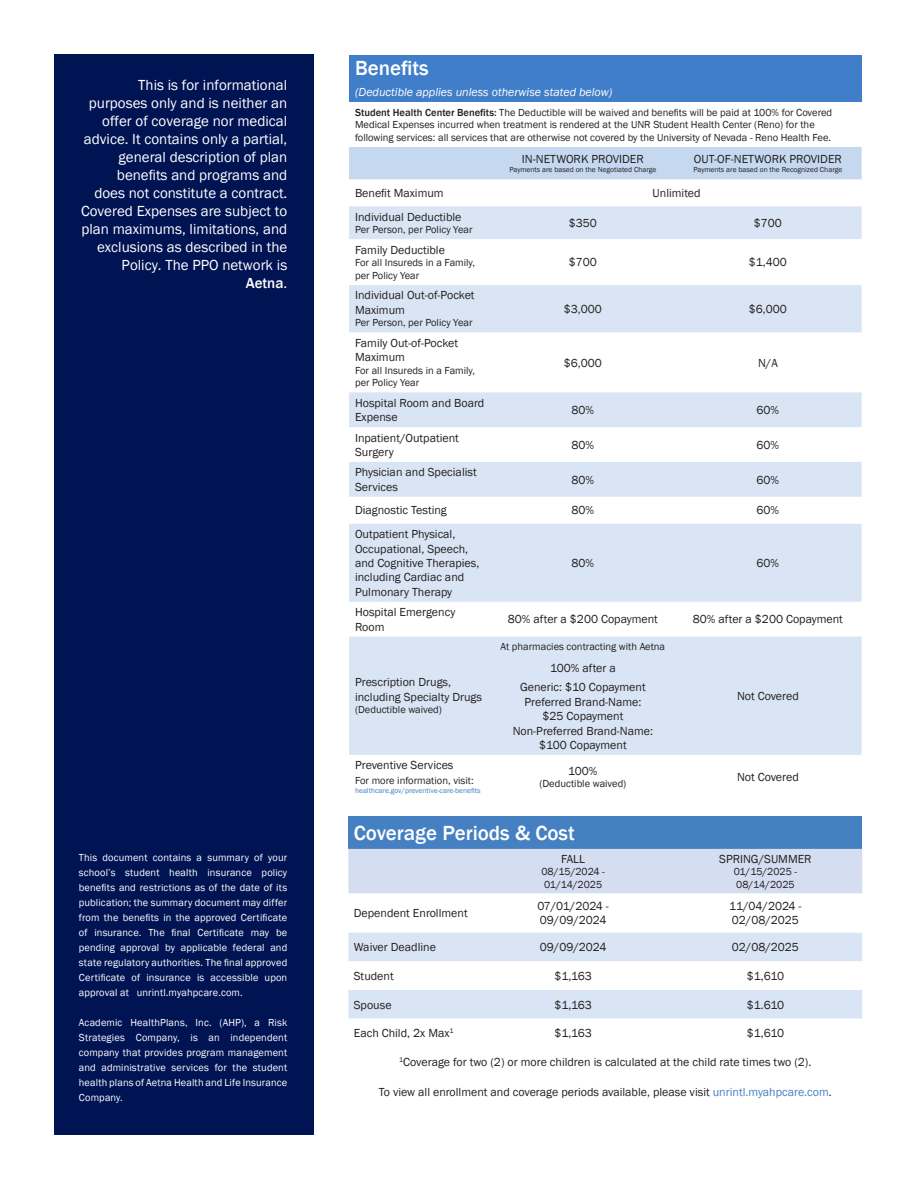
<style>
.page{position:relative;width:918px;height:1188px;background:#fff}
.page>*{position:absolute;margin:0;border:0;box-sizing:border-box;transform-origin:0 0}
.Body_-_Heading__blue{font:500 21px "Franklin Gothic";color:#fff}
.t1{font:15px/18px "Franklin Gothic";color:#fff;text-align:right}
.Table_-_Text__left{font:12px/14.4px "Franklin Gothic";color:#231f20}
.Table_-_Text__center{font:12px "Franklin Gothic";color:#231f20}
.Body_-_Heading__blue-2{font:italic 12px "Franklin Gothic";color:#fff}
.t2{font:10.5px/15px "Franklin Gothic";letter-spacing:.015em;color:#fff;text-align:justify}
.Table_-_Text__center-2{font:10.5px/12.6px "Franklin Gothic";color:#231f20}
.Table_-_Text__left-2{font:10.5px/12.6px "Franklin Gothic";color:#231f20}
.Table_-_Text__center-3{font:7.5px "Franklin Gothic";color:#231f20}
.Table_-_Text__left-3{font:7.5px "Franklin Gothic";color:#4480c2}
.s1{font-weight:500}
.s2{color:#4480c2}
</style>
<div class="page">
<div style="left:54px;top:54px;width:259px;height:1080px;background:#001353"></div>
<div style="left:349px;top:55px;width:513px;height:47px;background:#407ec9"></div>
<div style="left:349px;top:147px;width:513px;height:32px;background:#c6d8ef"></div>
<svg style="left:349px;top:206px;width:513px;height:549px;fill:#d9e5f4"></svg>
<svg style="left:349px;top:239px;width:513px;height:46px"></svg>
<div style="left:348px;top:816px;width:514px;height:33px;background:#4480c2"></div>
<div style="left:348px;top:849px;width:514px;height:44px;background:#d4def0"></div>
<div style="left:348px;top:933px;width:514px;height:28px;background:#d9e5f4"></div>
<div style="left:348px;top:990px;width:514px;height:29px;background:#d9e5f4"></div>
<p class="t1" style="left:81px;top:77px;width:208px">This is for informational purposes only and is neither an offer of coverage nor medical advice. It contains only a partial, general description of plan benefits and programs and<br>does not constitute a contract.<br>Covered Expenses are subject to plan maximums, limitations, and exclusions as described in the<br>Policy. The PPO network is<br><span class="s1">Aetna</span>.</p>
<p class="t2" style="left:79px;top:851px;width:210px">This document contains a summary of your school’s student health insurance policy benefits and restrictions as of the date of its publication; the summary document may differ from the benefits in the approved Certificate of insurance. The final Certificate may be pending approval by applicable federal and state regulatory authorities. The final approved Certificate of insurance is accessible upon approval at unrintl.myahpcare.com.</p>
<p class="t2" style="left:79px;top:1016px;width:210px">Academic HealthPlans, Inc. (AHP), a Risk Strategies Company, is an independent company that provides program management and administrative services for the student health plans of Aetna Health and Life Insurance Company.</p>
<p class="Body_-_Heading__blue" style="left:355px;top:55px;width:75px">Benefits</p>
<p class="Body_-_Heading__blue-2" style="left:355px;top:85px;width:259px">(Deductible applies unless otherwise stated below)</p>
<p class="Table_-_Text__center-2" style="left:355px;top:106px;width:479px"><span class="s1">Student Health Center Benefits:</span> The Deductible will be waived and benefits will be paid at 100% for Covered<br>Medical Expenses incurred when treatment is rendered at the UNR Student Health Center (Reno) for the following services: all services that are otherwise not covered by the University of Nevada - Reno Health Fee.</p>
<p class="Table_-_Text__center" style="left:522px;top:151px;width:123px">IN-NETWORK PROVIDER</p>
<p class="Table_-_Text__center-3" style="left:509px;top:165px;width:149px">Payments are based on the Negotiated Charge</p>
<p class="Table_-_Text__center" style="left:694px;top:151px;width:150px">OUT-OF-NETWORK PROVIDER</p>
<p class="Table_-_Text__center-3" style="left:693px;top:165px;width:150px">Payments are based on the Recognized Charge</p>
<p class="Table_-_Text__left" style="left:355px;top:186px;width:90px">Benefit Maximum</p>
<p class="Table_-_Text__center" style="left:653px;top:186px;width:49px">Unlimited</p>
<p class="Table_-_Text__left" style="left:355px;top:210px;width:108px">Individual Deductible</p>
<p class="Table_-_Text__left-2" style="left:355px;top:224px;width:119px">Per Person, per Policy Year</p>
<p class="Table_-_Text__center" style="left:569px;top:216px;width:30px">$350</p>
<p class="Table_-_Text__center" style="left:754px;top:216px;width:30px">$700</p>
<p class="Table_-_Text__left" style="left:355px;top:243px;width:91px">Family Deductible</p>
<p class="Table_-_Text__left-2" style="left:355px;top:257px;width:122px">For all Insureds in a Family, per Policy Year</p>
<p class="Table_-_Text__center" style="left:569px;top:255px;width:30px">$700</p>
<p class="Table_-_Text__center" style="left:749px;top:255px;width:40px">$1,400</p>
<p class="Table_-_Text__left" style="left:355px;top:288px;width:121px">Individual Out-of-Pocket<br>Maximum</p>
<p class="Table_-_Text__left-2" style="left:355px;top:317px;width:119px">Per Person, per Policy Year</p>
<p class="Table_-_Text__center" style="left:564px;top:301px;width:40px">$3,000</p>
<p class="Table_-_Text__center" style="left:749px;top:301px;width:40px">$6,000</p>
<p class="Table_-_Text__left" style="left:355px;top:336px;width:105px">Family Out-of-Pocket<br>Maximum</p>
<p class="Table_-_Text__left-2" style="left:355px;top:364px;width:122px">For all Insureds in a Family, per Policy Year</p>
<p class="Table_-_Text__center" style="left:564px;top:355px;width:40px">$6,000</p>
<p class="Table_-_Text__center" style="left:758px;top:355px;width:21px">N/A</p>
<p class="Table_-_Text__left" style="left:355px;top:396px;width:131px">Hospital Room and Board<br>Expense</p>
<p class="Table_-_Text__center" style="left:572px;top:403px;width:24px">80%</p>
<p class="Table_-_Text__center" style="left:757px;top:403px;width:24px">60%</p>
<p class="Table_-_Text__left" style="left:355px;top:431px;width:105px">Inpatient/Outpatient<br>Surgery</p>
<p class="Table_-_Text__center" style="left:572px;top:437px;width:24px">80%</p>
<p class="Table_-_Text__center" style="left:757px;top:437px;width:24px">60%</p>
<p class="Table_-_Text__left" style="left:355px;top:465px;width:123px">Physician and Specialist<br>Services</p>
<p class="Table_-_Text__center" style="left:572px;top:472px;width:24px">80%</p>
<p class="Table_-_Text__center" style="left:757px;top:472px;width:24px">60%</p>
<p class="Table_-_Text__left" style="left:355px;top:504px;width:93px">Diagnostic Testing</p>
<p class="Table_-_Text__center" style="left:572px;top:503px;width:24px">80%</p>
<p class="Table_-_Text__center" style="left:757px;top:503px;width:24px">60%</p>
<p class="Table_-_Text__left" style="left:355px;top:527px;width:126px">Outpatient Physical,<br>Occupational, Speech, and Cognitive Therapies, including Cardiac and<br>Pulmonary Therapy</p>
<p class="Table_-_Text__center" style="left:572px;top:556px;width:24px">80%</p>
<p class="Table_-_Text__center" style="left:757px;top:556px;width:24px">60%</p>
<p class="Table_-_Text__left" style="left:355px;top:605px;width:102px">Hospital Emergency<br>Room</p>
<p class="Table_-_Text__center" style="left:508px;top:612px;width:152px">80% after a $200 Copayment</p>
<p class="Table_-_Text__center" style="left:693px;top:612px;width:152px">80% after a $200 Copayment</p>
<p class="Table_-_Text__left" style="left:355px;top:676px;width:129px">Prescription Drugs, including Specialty Drugs</p>
<p class="Table_-_Text__left-2" style="left:355px;top:704px;width:88px">(Deductible waived)</p>
<p class="Table_-_Text__left" style="left:355px;top:758px;width:100px">Preventive Services</p>
<p class="Table_-_Text__left-2" style="left:355px;top:774px;width:120px">For more information, visit:</p>
<p class="Table_-_Text__left-3" style="left:355px;top:786px;width:127px">healthcare.gov/preventive-care-benefits</p>
<p class="Table_-_Text__center-2" style="left:501px;top:640px;width:166px">At pharmacies contracting with Aetna</p>
<p class="Table_-_Text__center" style="left:550px;top:661px;width:67px">100% after a</p>
<p class="Table_-_Text__center" style="left:520px;top:680px;width:127px">Generic: $10 Copayment</p>
<p class="Table_-_Text__center" style="left:525px;top:694px;width:118px">Preferred Brand-Name:</p>
<p class="Table_-_Text__center" style="left:542px;top:709px;width:82px">$25 Copayment</p>
<p class="Table_-_Text__center" style="left:513px;top:723px;width:142px">Non-Preferred Brand-Name:</p>
<p class="Table_-_Text__center" style="left:539px;top:737px;width:89px">$100 Copayment</p>
<p class="Table_-_Text__center" style="left:568px;top:763px;width:31px">100%</p>
<p class="Table_-_Text__center-2" style="left:539px;top:778px;width:88px">(Deductible waived)</p>
<p class="Body_-_Heading__blue" style="left:354px;top:820px;width:223px">Coverage Periods &amp; Cost</p>
<p class="Table_-_Text__left" style="left:561px;top:852px;width:25px">FALL</p>
<p class="Table_-_Text__center-2" style="left:541px;top:866px;width:65px">08/15/2024 -</p>
<p class="Table_-_Text__center-2" style="left:544px;top:878px;width:60px">01/14/2025</p>
<p class="Table_-_Text__left" style="left:354px;top:906px;width:115px">Dependent Enrollment</p>
<p class="Table_-_Text__left" style="left:537px;top:899px;width:73px">07/01/2024 -</p>
<p class="Table_-_Text__left" style="left:540px;top:913px;width:68px">09/09/2024</p>
<p class="Table_-_Text__center" style="left:737px;top:689px;width:63px">Not Covered</p>
<p class="Table_-_Text__center" style="left:737px;top:770px;width:63px">Not Covered</p>
<p class="Table_-_Text__left" style="left:719px;top:852px;width:94px">SPRING/SUMMER</p>
<p class="Table_-_Text__center-2" style="left:734px;top:866px;width:65px">01/15/2025 -</p>
<p class="Table_-_Text__center-2" style="left:736px;top:878px;width:60px">08/14/2025</p>
<p class="Table_-_Text__left" style="left:729px;top:899px;width:74px">11/04/2024 -</p>
<p class="Table_-_Text__left" style="left:732px;top:913px;width:69px">02/08/2025</p>
<p class="Table_-_Text__left" style="left:354px;top:940px;width:84px">Waiver Deadline</p>
<p class="Table_-_Text__left" style="left:540px;top:940px;width:68px">09/09/2024</p>
<p class="Table_-_Text__left" style="left:732px;top:940px;width:69px">02/08/2025</p>
<p class="Table_-_Text__left" style="left:354px;top:969px;width:41px">Student</p>
<p class="Table_-_Text__left" style="left:555px;top:969px;width:39px">$1,163</p>
<p class="Table_-_Text__left" style="left:747px;top:969px;width:39px">$1,610</p>
<p class="Table_-_Text__left" style="left:354px;top:998px;width:39px">Spouse</p>
<p class="Table_-_Text__left" style="left:555px;top:998px;width:39px">$1,163</p>
<p class="Table_-_Text__left" style="left:747px;top:998px;width:39px">$1.610</p>
<p class="Table_-_Text__left" style="left:354px;top:1026px;width:101px">Each Child, 2x Max<sup>1</sup></p>
<p class="Table_-_Text__left" style="left:555px;top:1026px;width:39px">$1,163</p>
<p class="Table_-_Text__left" style="left:747px;top:1026px;width:39px">$1,610</p>
<p class="Table_-_Text__left" style="left:399px;top:1055px;width:414px"><sup>1</sup>Coverage for two (2) or more children is calculated at the child rate times two (2).</p>
<p class="Table_-_Text__left" style="left:379px;top:1085px;width:455px">To view all enrollment and coverage periods available, please visit <span class="s2">unrintl.myahpcare.com</span>.</p>
</div>
